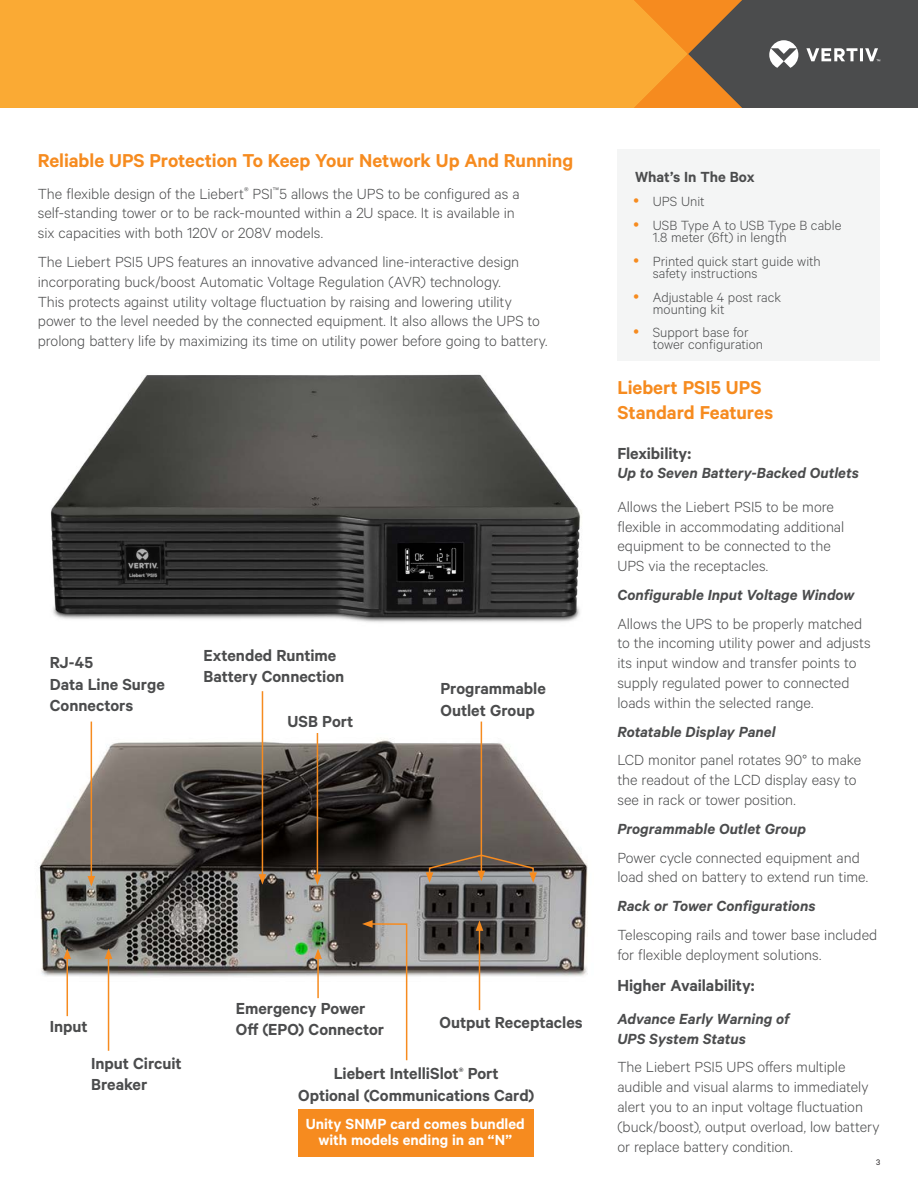
<style>
.page{position:relative;width:918px;height:1188px;background:#fff}
.page>*{position:absolute;margin:0;border:0;box-sizing:border-box;transform-origin:0 0}
.t1{font:600 21px/25.2px "Calibre";letter-spacing:-.005em;color:#f68b1f}
.t2{font:600 18px/21.6px "Calibre";color:#4b4c4d}
.t3{font:300 16.5px/19.8px "Calibre";color:#4b4c4d}
.t4{font:italic 600 16.5px/19.8px "Calibre";color:#4b4c4d}
.t5{font:600 16.5px/16.5px "Calibre";color:#fff;text-align:center}
.t6{font:600 16.5px "Calibre";color:#4b4c4d}
.t7{font:300 15px/23.9px "Calibre";color:#4b4c4d}
.t8{font:9px "Calibre";color:#231f20}
</style>
<div class="page">
<div style="left:0;top:0;width:634px;height:108px;background:#faaa34"></div>
<svg style="left:634px;top:0;width:284px;height:108px;background:#816647"></svg>
<img style="left:50px;top:374px;width:532px;height:249px">
<img style="left:39px;top:733px;width:549px;height:250px">
<hr style="left:91px;top:722px;width:1px;height:156px;background:#f68b1f">
<svg style="left:88px;top:876px;width:7px;height:10px"></svg>
<hr style="left:479px;top:929px;width:1px;height:81px;background:#f68b1f">
<svg style="left:476px;top:920px;width:7px;height:11px"></svg>
<svg style="left:362px;top:920px;width:46px;height:141px"></svg>
<hr style="left:67px;top:957px;width:1px;height:59px;background:#f68b1f">
<svg style="left:63px;top:948px;width:8px;height:11px"></svg>
<hr style="left:317px;top:957px;width:2px;height:41px;background:#f68b1f">
<svg style="left:314px;top:948px;width:8px;height:11px"></svg>
<hr style="left:108px;top:957px;width:1px;height:94px;background:#f68b1f">
<svg style="left:105px;top:948px;width:7px;height:11px"></svg>
<hr style="left:481px;top:722px;width:1px;height:134px;background:#f68b1f">
<svg style="left:426px;top:853px;width:111px;height:30px;background:#786c61"></svg>
<hr style="left:317px;top:733px;width:1px;height:144px;background:#f68b1f">
<svg style="left:314px;top:874px;width:7px;height:11px"></svg>
<hr style="left:262px;top:691px;width:1px;height:185px;background:#f68b1f">
<svg style="left:259px;top:874px;width:7px;height:11px"></svg>
<div style="left:617px;top:149px;width:263px;height:212px;background:#f4f5f5"></div>
<div style="left:299px;top:1109px;width:235px;height:48px;background:#f68b1f"></div>
<p class="t1" style="left:38px;top:147px;width:537px">Reliable UPS Protection To Keep Your Network Up And Running</p>
<p class="t3" style="left:38px;top:183px;width:483px">The flexible design of the Liebert<sup>®</sup> PSI<sup>™</sup>5 allows the UPS to be configured as a self-standing tower or to be rack-mounted within a 2U space. It is available in six capacities with both 120V or 208V models.</p>
<p class="t3" style="left:38px;top:251px;width:511px">The Liebert PSI5 UPS features an innovative advanced line-interactive design incorporating buck/boost Automatic Voltage Regulation (AVR) technology.<br>This protects against utility voltage fluctuation by raising and lowering utility power to the level needed by the connected equipment. It also allows the UPS to prolong battery life by maximizing its time on utility power before going to battery.</p>
<p class="t2" style="left:50px;top:651px;width:117px">RJ-45<br>Data Line Surge<br>Connectors</p>
<p class="t2" style="left:203px;top:644px;width:142px">Extended Runtime<br>Battery Connection</p>
<p class="t2" style="left:287px;top:710px;width:67px">USB Port</p>
<p class="t2" style="left:440px;top:677px;width:107px">Programmable<br>Outlet Group</p>
<p class="t2" style="left:50px;top:1015px;width:39px">Input</p>
<p class="t2" style="left:91px;top:1052px;width:92px">Input Circuit<br>Breaker</p>
<p class="t2" style="left:236px;top:997px;width:150px">Emergency Power<br>Off (EPO) Connector</p>
<p class="t2" style="left:439px;top:1011px;width:145px">Output Receptacles</p>
<p class="t2" style="left:298px;top:1062px;width:238px;text-align:center">Liebert IntelliSlot<sup>®</sup> Port<br>Optional (Communications Card)</p>
<p class="t5" style="left:306px;top:1115px;width:221px">Unity SNMP card comes bundled with models ending in an “N”</p>
<p class="t6" style="left:635px;top:167px;width:121px">What’s In The Box</p>
<p class="t7" style="left:653px;top:189px;width:190px">UPS Unit<br>USB Type A to USB Type B cable</p>
<p class="t7" style="left:653px;top:225px;width:170px">1.8 meter (6ft) in length<br>Printed quick start guide with</p>
<p class="t7" style="left:653px;top:261px;width:130px">safety instructions<br>Adjustable 4 post rack</p>
<p class="t7" style="left:653px;top:296px;width:97px">mounting kit<br>Support base for</p>
<p class="t7" style="left:653px;top:332px;width:112px">tower configuration</p>
<p class="t1" style="left:617px;top:374px;width:157px">Liebert PSI5 UPS<br>Standard Features</p>
<p class="t2" style="left:617px;top:442px;width:75px">Flexibility:</p>
<p class="t4" style="left:617px;top:463px;width:243px">Up to Seven Battery-Backed Outlets</p>
<p class="t3" style="left:617px;top:496px;width:228px">Allows the Liebert PSI5 to be more flexible in accommodating additional equipment to be connected to the<br>UPS via the receptacles.</p>
<p class="t4" style="left:617px;top:584px;width:239px">Configurable Input Voltage Window</p>
<p class="t3" style="left:617px;top:613px;width:255px">Allows the UPS to be properly matched to the incoming utility power and adjusts its input window and transfer points to supply regulated power to connected loads within the selected range.</p>
<p class="t4" style="left:617px;top:721px;width:160px">Rotatable Display Panel</p>
<p class="t3" style="left:617px;top:750px;width:245px">LCD monitor panel rotates 90° to make the readout of the LCD display easy to see in rack or tower position.</p>
<p class="t4" style="left:617px;top:818px;width:190px">Programmable Outlet Group</p>
<p class="t3" style="left:617px;top:847px;width:252px">Power cycle connected equipment and load shed on battery to extend run time.</p>
<p class="t4" style="left:617px;top:896px;width:200px">Rack or Tower Configurations</p>
<p class="t3" style="left:617px;top:924px;width:261px">Telescoping rails and tower base included for flexible deployment solutions.</p>
<p class="t2" style="left:617px;top:974px;width:139px">Higher Availability:</p>
<p class="t4" style="left:617px;top:1008px;width:174px">Advance Early Warning of<br>UPS System Status</p>
<p class="t3" style="left:617px;top:1057px;width:264px">The Liebert PSI5 UPS offers multiple audible and visual alarms to immediately alert you to an input voltage fluctuation (buck/boost), output overload, low battery or replace battery condition.</p>
<p class="t8" style="left:876px;top:1157px;width:6px">3</p>
</div>
